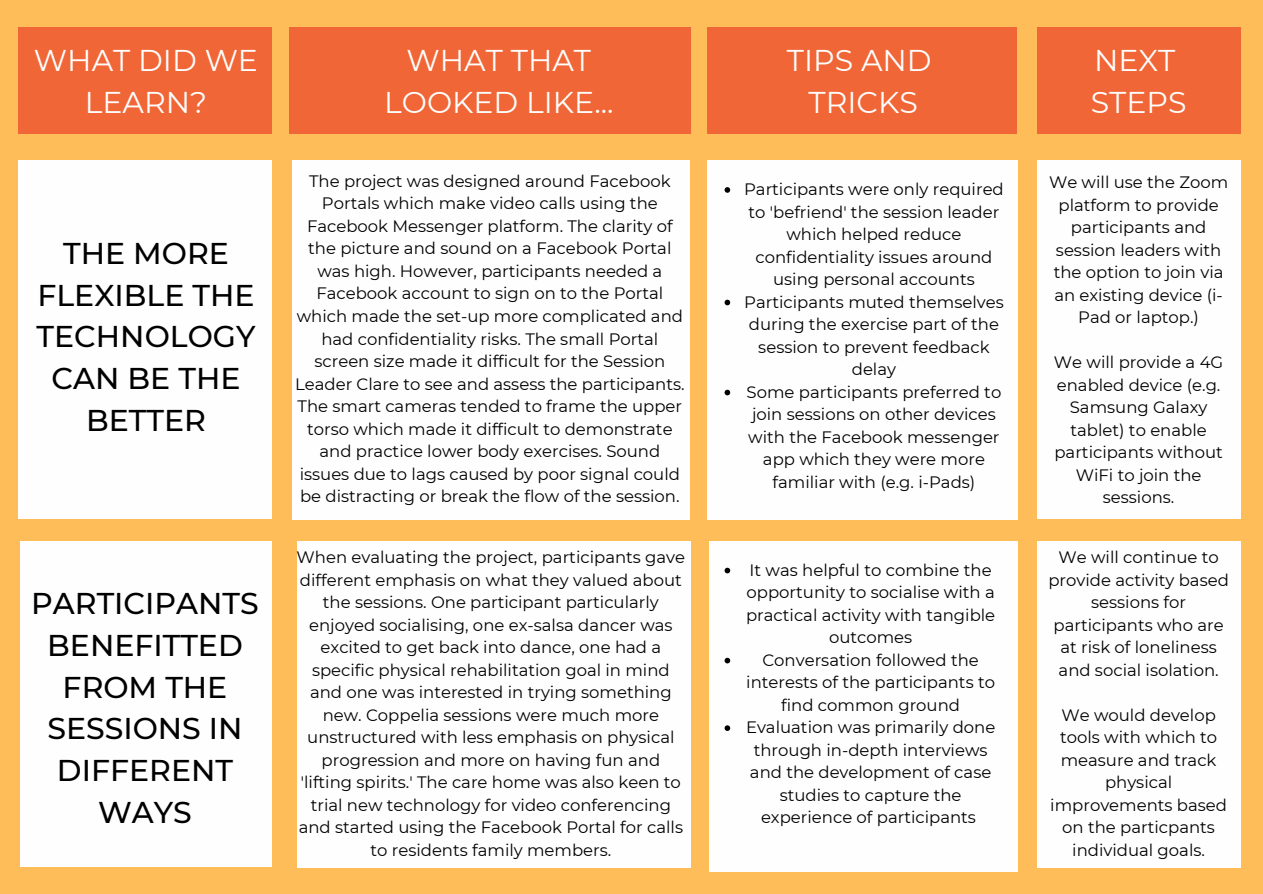
<style>
.page{position:relative;width:1263px;height:894px;background:#fff}
.page>*{position:absolute;margin:0;border:0;box-sizing:border-box;transform-origin:0 0}
.t1{font:500 30px/41.5px "Montserrat";color:#000;text-align:center}
.t2{font:30px/41.5px "Montserrat";color:#fefefe;text-align:center}
.t3{font:16.5px/22.5px "Montserrat";color:#000;text-align:center}
</style>
<div class="page">
<div style="left:0;top:0;width:1263px;height:893px;background:#ffbd59"></div>
<div style="left:18px;top:28px;width:254px;height:106px;background:#f16636"></div>
<div style="left:289px;top:28px;width:402px;height:106px;background:#f16636"></div>
<div style="left:1037px;top:160px;width:203px;height:359px;background:#fefefe"></div>
<div style="left:18px;top:160px;width:254px;height:358px;background:#fefefe"></div>
<div style="left:292px;top:160px;width:398px;height:360px;background:#fefefe"></div>
<div style="left:707px;top:160px;width:310px;height:360px;background:#fefefe"></div>
<svg style="left:725px;top:187px;width:5px;height:6px"></svg>
<svg style="left:725px;top:299px;width:5px;height:6px"></svg>
<svg style="left:725px;top:389px;width:5px;height:6px"></svg>
<div style="left:707px;top:28px;width:310px;height:106px;background:#f16636"></div>
<div style="left:1037px;top:28px;width:203px;height:106px;background:#f16636"></div>
<div style="left:1037px;top:541px;width:203px;height:326px;background:#fefefe"></div>
<div style="left:20px;top:540px;width:252px;height:326px;background:#fefefe"></div>
<div style="left:297px;top:540px;width:394px;height:327px;background:#fefefe"></div>
<div style="left:709px;top:541px;width:308px;height:330px;background:#fefefe"></div>
<svg style="left:725px;top:567px;width:5px;height:6px"></svg>
<svg style="left:725px;top:657px;width:5px;height:6px"></svg>
<svg style="left:725px;top:725px;width:5px;height:5px"></svg>
<p class="t2" style="left:34px;top:39px;width:226px">WHAT DID WE<br>LEARN?</p>
<p class="t2" style="left:384px;top:39px;width:231px">WHAT THAT<br>LOOKED LIKE...</p>
<p class="t2" style="left:787px;top:39px;width:146px">TIPS AND</p>
<p class="t2" style="left:809px;top:81px;width:111px">TRICKS</p>
<p class="t1" style="left:37px;top:232px;width:220px">THE MORE<br>FLEXIBLE THE<br>TECHNOLOGY<br>CAN BE THE<br>BETTER</p>
<p class="t1" style="left:31px;top:582px;width:229px">PARTICIPANTS<br>BENEFITTED<br>FROM THE<br>SESSIONS IN<br>DIFFERENT<br>WAYS</p>
<p class="t3" style="left:295px;top:170px;width:391px">The project was designed around Facebook Portals which make video calls using the Facebook Messenger platform. The clarity of the picture and sound on a Facebook Portal was high. However, participants needed a Facebook account to sign on to the Portal which made the set-up more complicated and had confidentiality risks. The small Portal screen size made it difficult for the Session Leader Clare to see and assess the participants.<br>The smart cameras tended to frame the upper torso which made it difficult to demonstrate and practice lower body exercises. Sound issues due to lags caused by poor signal could be distracting or break the flow of the session.</p>
<p class="t3" style="left:744px;top:178px;width:261px">Participants were only required to 'befriend' the session leader which helped reduce confidentiality issues around using personal accounts</p>
<p class="t3" style="left:744px;top:290px;width:261px">Participants muted themselves during the exercise part of the session to prevent feedback delay</p>
<p class="t3" style="left:747px;top:380px;width:256px">Some participants preferred to join sessions on other devices with the Facebook messenger app which they were more familiar with (e.g. i-Pads)</p>
<p class="t3" style="left:297px;top:546px;width:390px">When evaluating the project, participants gave different emphasis on what they valued about the sessions. One participant particularly enjoyed socialising, one ex-salsa dancer was excited to get back into dance, one had a specific physical rehabilitation goal in mind and one was interested in trying something new. Coppelia sessions were much more unstructured with less emphasis on physical progression and more on having fun and 'lifting spirits.' The care home was also keen to trial new technology for video conferencing and started using the Facebook Portal for calls to residents family members.</p>
<p class="t3" style="left:746px;top:558px;width:251px">It was helpful to combine the opportunity to socialise with a practical activity with tangible outcomes</p>
<p class="t3" style="left:746px;top:648px;width:250px">Conversation followed the interests of the participants to find common ground</p>
<p class="t3" style="left:746px;top:715px;width:251px">Evaluation was primarily done through in-depth interviews and the development of case studies to capture the experience of participants</p>
<p class="t2" style="left:1094px;top:39px;width:83px">NEXT</p>
<p class="t2" style="left:1091px;top:81px;width:97px">STEPS</p>
<p class="t3" style="left:1049px;top:171px;width:181px">We will use the Zoom platform to provide participants and session leaders with the option to join via an existing device (i-<br>Pad or laptop.)</p>
<p class="t3" style="left:1054px;top:351px;width:171px">We will provide a 4G enabled device (e.g.<br>Samsung Galaxy tablet) to enable participants without<br>WiFi to join the sessions.</p>
<p class="t3" style="left:1048px;top:546px;width:182px">We will continue to provide activity based sessions for participants who are at risk of loneliness and social isolation.</p>
<p class="t3" style="left:1050px;top:703px;width:178px">We would develop tools with which to measure and track physical improvements based on the particpants individual goals.</p>
</div>
